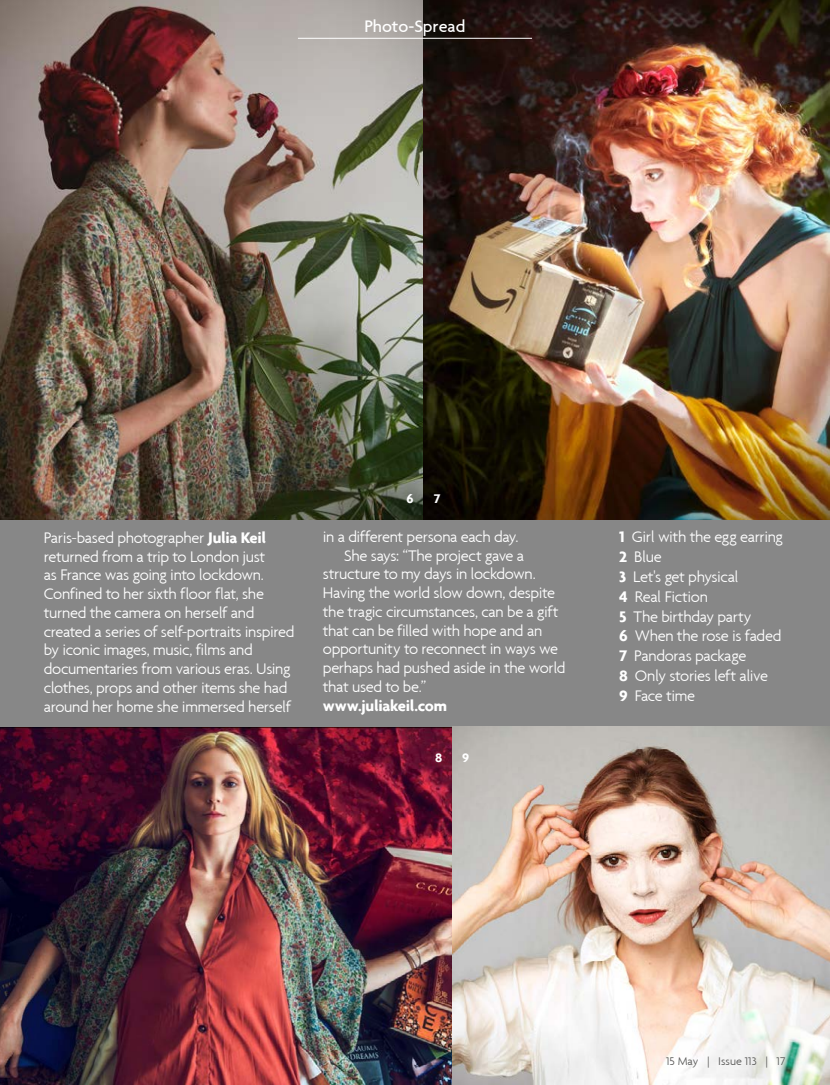
<style>
.page{position:relative;width:830px;height:1085px;background:#fff}
.page>*{position:absolute;margin:0;border:0;box-sizing:border-box;transform-origin:0 0}
.t1{font:500 18px "Agenda";color:#fff}
.t2{font:300 16.5px/18.8px "Agenda";letter-spacing:-.02em;color:#fff}
.t3{font:700 16.5px "Agenda";letter-spacing:-.015em;color:#fff}
.t4{font:700 13.5px "Agenda";color:#fff}
.t5{font:300 12px "Agenda";color:#575756}
.s1{font-weight:700}
</style>
<div class="page">
<img style="left:0;top:727px;width:829px;height:357px">
<img style="left:0;top:0;width:829px;height:520px">
<div style="left:0;top:520px;width:829px;height:207px;background:#878787"></div>
<hr style="left:298px;top:38px;width:233px;height:1px;background:#fff">
<p class="t1" style="left:364px;top:15px;width:102px">Photo-Spread</p>
<p class="t4" style="left:406px;top:490px;width:9px">6</p>
<p class="t4" style="left:433px;top:490px;width:8px">7</p>
<p class="t2" style="left:323px;top:527px;width:197px">in a different persona each day.</p>
<p class="t2" style="left:344px;top:545px;width:181px">She says: “The project gave a</p>
<p class="t2" style="left:323px;top:564px;width:214px">structure to my days in lockdown.</p>
<p class="t2" style="left:323px;top:583px;width:234px">Having the world slow down, despite</p>
<p class="t2" style="left:323px;top:602px;width:237px">the tragic circumstances, can be a gift</p>
<p class="t2" style="left:323px;top:620px;width:221px">that can be filled with hope and an</p>
<p class="t2" style="left:323px;top:639px;width:237px">opportunity to reconnect in ways we</p>
<p class="t2" style="left:323px;top:658px;width:244px">perhaps had pushed aside in the world</p>
<p class="t2" style="left:323px;top:676px;width:105px">that used to be.”</p>
<p class="t3" style="left:323px;top:695px;width:126px">www.juliakeil.com</p>
<p class="t2" style="left:44px;top:528px;width:252px">Paris-based photographer <span class="s1">Julia Keil </span>returned from a trip to London just<br>as France was going into lockdown.<br>Confined to her sixth floor flat, she turned the camera on herself and created a series of self-portraits inspired by iconic images, music, films and documentaries from various eras. Using clothes, props and other items she had around her home she immersed herself</p>
<p class="t2" style="left:619px;top:526px;width:165px;line-height:19.8px"><span class="s1">1</span> Girl with the egg earring<br><span class="s1">2</span> Blue<br><span class="s1">3</span> Let's get physical<br><span class="s1">4</span> Real Fiction<br><span class="s1">5</span> The birthday party<br><span class="s1">6</span> When the rose is faded<br><span class="s1">7</span> Pandoras package<br><span class="s1">8</span> Only stories left alive<br><span class="s1">9</span> Face time</p>
<p class="t4" style="left:435px;top:748px;width:9px">8</p>
<p class="t4" style="left:462px;top:748px;width:9px">9</p>
<p class="t5" style="left:665px;top:1053px;width:121px">15 May | Issue 113 | 17</p>
</div>
